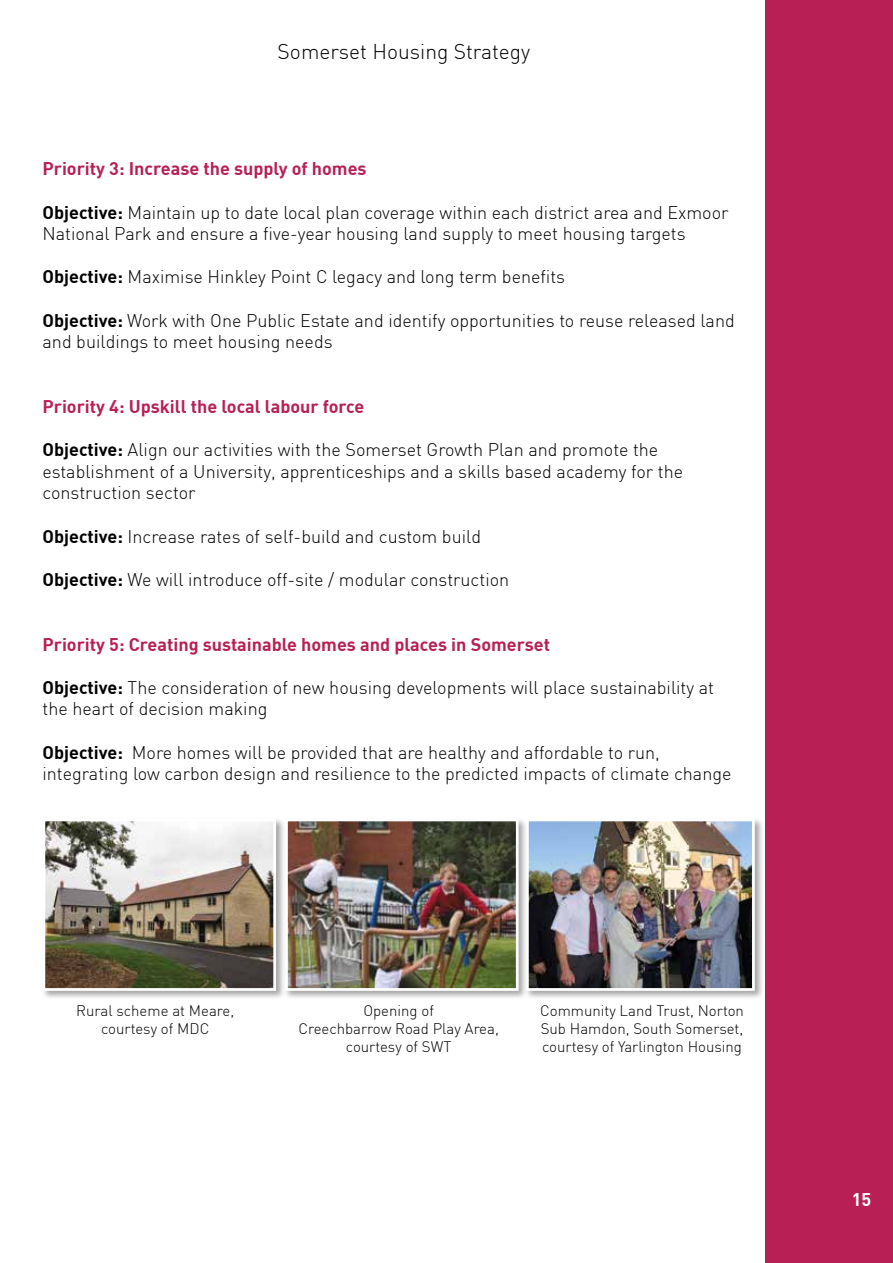
<style>
.page{position:relative;width:893px;height:1263px;background:#fff}
.page>*{position:absolute;margin:0;border:0;box-sizing:border-box;transform-origin:0 0}
.t1{font:300 21px "DIN";color:#000}
.t2{font:300 18px/21.6px "DIN";color:#000}
.t3{font:700 18px "DIN";color:#b81f55}
.t4{font:700 18px "DIN";color:#b72051}
.t5{font:700 18px "DIN";color:#fff}
.t6{font:300 15px/18px "DIN";color:#000;text-align:center}
.s1{font-weight:700}
</style>
<div class="page">
<div style="left:765px;top:0;width:128px;height:1263px;background:#b81f55"></div>
<div style="left:524px;top:817px;width:240px;height:183px;background:#000;opacity:.35"></div>
<img style="left:530px;top:823px;width:221px;height:164px">
<div style="left:526px;top:819px;width:229px;height:172px;border:3px solid #fff"></div>
<div style="left:283px;top:817px;width:245px;height:183px;background:#000;opacity:.35"></div>
<img style="left:289px;top:823px;width:226px;height:164px">
<div style="left:285px;top:819px;width:234px;height:172px;border:3px solid #fff"></div>
<div style="left:41px;top:817px;width:245px;height:183px;background:#000;opacity:.35"></div>
<img style="left:47px;top:823px;width:225px;height:164px">
<div style="left:43px;top:819px;width:233px;height:172px;border:3px solid #fff"></div>
<p class="t1" style="left:278px;top:38px;width:254px">Somerset Housing Strategy</p>
<p class="t3" style="left:43px;top:157px;width:326px">Priority 3: Increase the supply of homes</p>
<p class="t2" style="left:43px;top:201px;width:687px"><span class="s1">Objective:</span> Maintain up to date local plan coverage within each district area and Exmoor<br>National Park and ensure a five-year housing land supply to meet housing targets</p>
<p class="t2" style="left:43px;top:266px;width:524px"><span class="s1">Objective:</span> Maximise Hinkley Point C legacy and long term benefits</p>
<p class="t2" style="left:43px;top:309px;width:694px"><span class="s1">Objective:</span> Work with One Public Estate and identify opportunities to reuse released land and buildings to meet housing needs</p>
<p class="t3" style="left:43px;top:395px;width:323px">Priority 4: Upskill the local labour force</p>
<p class="t2" style="left:43px;top:439px;width:642px"><span class="s1">Objective:</span> Align our activities with the Somerset Growth Plan and promote the establishment of a University, apprenticeships and a skills based academy for the construction sector</p>
<p class="t2" style="left:43px;top:525px;width:440px"><span class="s1">Objective:</span> Increase rates of self-build and custom build</p>
<p class="t2" style="left:43px;top:568px;width:468px"><span class="s1">Objective:</span> We will introduce off-site / modular construction</p>
<p class="t4" style="left:43px;top:632px;width:509px">Priority 5: Creating sustainable homes and places in Somerset</p>
<p class="t2" style="left:43px;top:676px;width:673px"><span class="s1">Objective:</span> The consideration of new housing developments will place sustainability at the heart of decision making</p>
<p class="t2" style="left:43px;top:741px;width:690px"><span class="s1">Objective:</span> More homes will be provided that are healthy and affordable to run, integrating low carbon design and resilience to the predicted impacts of climate change</p>
<p class="t6" style="left:76px;top:1001px;width:159px">Rural scheme at Meare, courtesy of MDC</p>
<p class="t6" style="left:298px;top:1001px;width:202px">Opening of<br>Creechbarrow Road Play Area, courtesy of SWT</p>
<p class="t6" style="left:540px;top:1001px;width:205px;text-align:justify">Community Land Trust, Norton Sub Hamdon, South Somerset, courtesy of Yarlington Housing</p>
<p class="t5" style="left:852px;top:1188px;width:21px">15</p>
</div>
